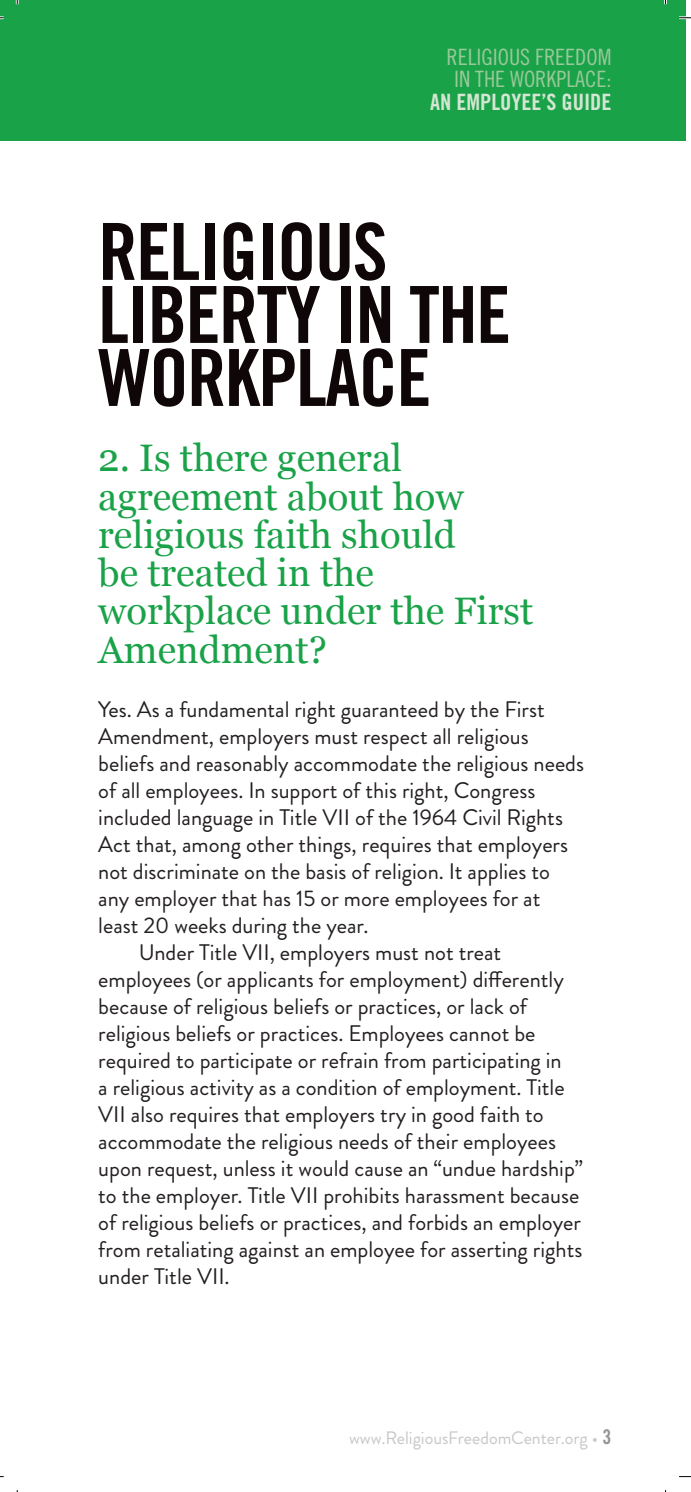
<style>
.page{position:relative;width:691px;height:1492px;background:#fff}
.page>*{position:absolute;margin:0;border:0;box-sizing:border-box;transform-origin:0 0}
.Heading_1{font:78.75px/63px "Trade Gothic LT Std Bd Cn 20";letter-spacing:-.02em;color:#0e0607}
.t1{font:38.25px/38.2px "Georgia";color:#1aa249}
.t2{font:22.5px/27px "Brandon Grotesque";color:#231f20}
.t3{font:22.5px/22.5px "Trade Gothic LT Std Cn 18";color:#9ac99a;text-align:center}
.t4{font:22.5px "Trade Gothic LT Std Bd Cn 20";color:#d4e6d2}
.t5{font:18px "Brandon Grotesque";color:#c7c8ca}
.s1{font-family:"Trade Gothic LT Std Bd Cn 20";font-size:20.25px;color:#939598}
</style>
<div class="page">
<div style="left:0;top:0;width:685px;height:141px;background:#1aa249"></div>
<svg style="left:0;top:16px;width:4px;height:3px"></svg>
<svg style="left:679px;top:16px;width:12px;height:3px"></svg>
<svg style="left:679px;top:1476px;width:12px;height:1px"></svg>
<svg style="left:16px;top:0;width:3px;height:4px"></svg>
<svg style="left:664px;top:0;width:3px;height:4px"></svg>
<p class="t3" style="left:446px;top:45px;width:166px">RELIGIOUS FREEDOM<br>IN THE WORKPLACE:</p>
<p class="t4" style="left:430px;top:88px;width:183px">AN EMPLOYEE’S GUIDE</p>
<p class="Heading_1" style="left:98px;top:220px;width:414px">RELIGIOUS<br>LIBERTY IN THE<br>WORKPLACE</p>
<p class="t1" style="left:98px;top:437px;width:436px">2. Is there general agreement about how religious faith should<br>be treated in the workplace under the First<br>Amendment?</p>
<p class="t2" style="left:98px;top:695px;width:487px">Yes. As a fundamental right guaranteed by the First Amendment, employers must respect all religious beliefs and reasonably accommodate the religious needs of all employees. In support of this right, Congress included language in Title VII of the 1964 Civil Rights Act that, among other things, requires that employers not discriminate on the basis of religion. It applies to any employer that has 15 or more employees for at least 20 weeks during the year.</p>
<p class="t2" style="left:98px;top:938px;width:486px;text-indent:40px">Under Title VII, employers must not treat employees (or applicants for employment) differently because of religious beliefs or practices, or lack of religious beliefs or practices. Employees cannot be required to participate or refrain from participating in<br>a religious activity as a condition of employment. Title VII also requires that employers try in good faith to accommodate the religious needs of their employees upon request, unless it would cause an “undue hardship” to the employer. Title VII prohibits harassment because of religious beliefs or practices, and forbids an employer from retaliating against an employee for asserting rights under Title VII.</p>
<p class="t5" style="left:349px;top:1424px;width:264px">www.ReligiousFreedomCenter.org • <span class="s1">3</span></p>
</div>
